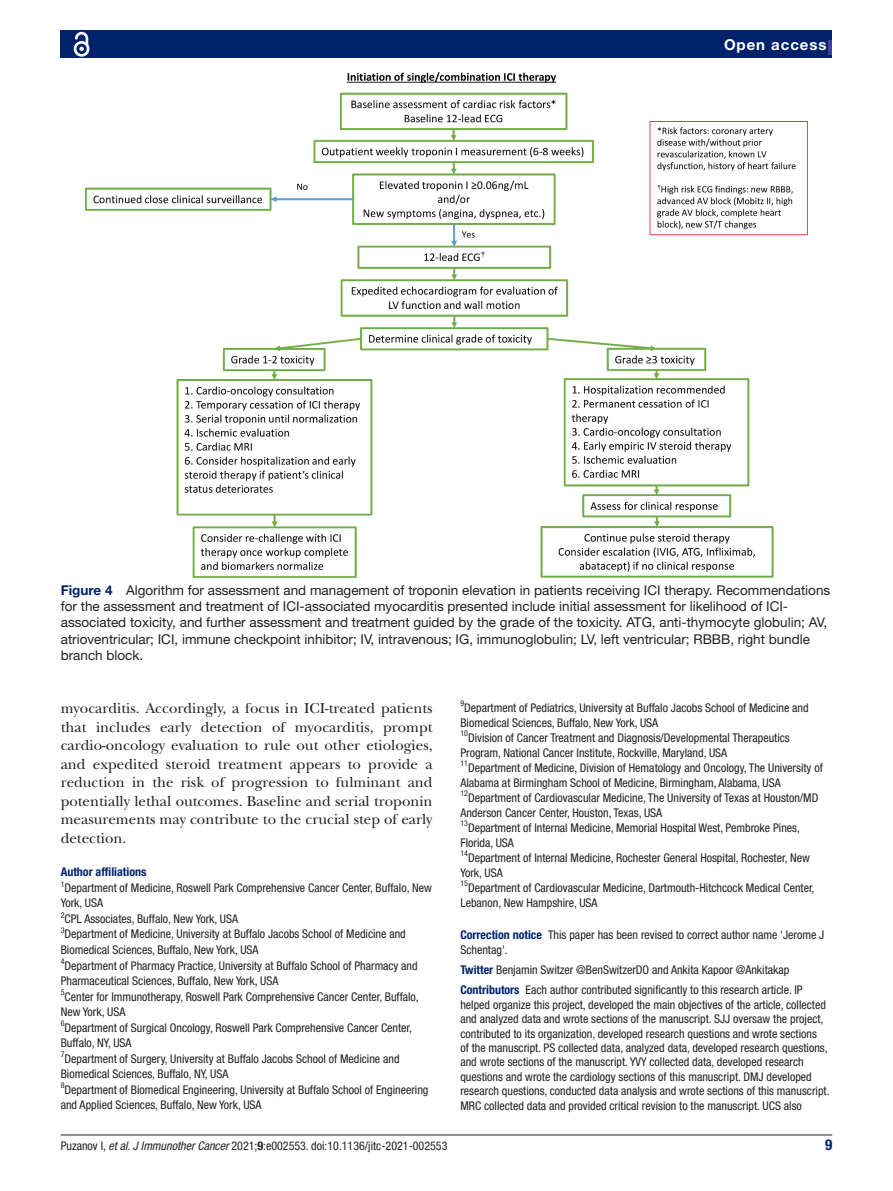
<style>
.page{position:relative;width:893px;height:1191px;background:#fff}
.page>*{position:absolute;margin:0;border:0;box-sizing:border-box;transform-origin:0 0}
.t1{font:15px/18.5px "New Baskerville";color:#231f20;text-align:justify}
.t2{font:700 15px "Helvetica Neue LT Std";letter-spacing:.065em;color:#fff}
.t3{font:700 condensed 15px "Helvetica Neue LT Std";color:#00226b}
.t4{font:13.5px/16.2px "Helvetica Neue LT Std";color:#231f20}
.t5{font:condensed 12px/15.5px "Helvetica Neue LT Std";color:#231f20}
.t6{font:700 condensed 12px "Helvetica Neue LT Std";color:#00226b}
.t7{font:condensed 7.95px "Helvetica Neue LT Std";color:#231f20}
.s1{font-weight:700;color:#00226b}
.s2{font-style:italic}
.s3{font-weight:700}
</style>
<div class="page">
<hr style="left:61px;top:1134px;width:771px;height:1px;background:#231f20">
<div style="left:61px;top:31px;width:771px;height:27px;background:#00226b"></div>
<hr style="left:828px;top:40px;width:4px;height:15px;background:#414099">
<svg style="left:73px;top:31px;width:17px;height:26px"></svg>
<img style="left:85px;top:73px;width:723px;height:504px">
<p class="t2" style="left:724px;top:35px;width:104px">Open access</p>
<p class="t4" style="left:61px;top:582px;width:771px"><span class="s1">Figure 4</span> Algorithm for assessment and management of troponin elevation in patients receiving ICI therapy. Recommendations for the assessment and treatment of ICI-associated myocarditis presented include initial assessment for likelihood of ICI&shy;associated toxicity, and further assessment and treatment guided by the grade of the toxicity. ATG, anti-thymocyte globulin; AV, atrioventricular; ICI, immune checkpoint inhibitor; IV, intravenous; IG, immunoglobulin; LV, left ventricular; RBBB, right bundle branch block.</p>
<p class="t1" style="left:61px;top:699px;width:373px">myocarditis. Accordingly, a focus in ICI-treated patients that includes early detection of myocarditis, prompt cardio-oncology evaluation to rule out other etiologies, and expedited steroid treatment appears to provide a reduction in the risk of progression to fulminant and potentially lethal outcomes. Baseline and serial troponin measurements may contribute to the crucial step of early detection.</p>
<p class="t6" style="left:61px;top:865px;width:87px">Author affiliations</p>
<p class="t7" style="left:61px;top:879px;width:5px">1</p>
<p class="t5" style="left:61px;top:880px;width:373px;text-indent:4px">Department of Medicine, Roswell Park Comprehensive Cancer Center, Buffalo, New<br>York, USA</p>
<p class="t7" style="left:61px;top:910px;width:5px">2</p>
<p class="t5" style="left:61px;top:911px;width:347px;text-indent:4px">CPL Associates, Buffalo, New York, USA<br><sup>3</sup>Department of Medicine, University at Buffalo Jacobs School of Medicine and<br>Biomedical Sciences, Buffalo, New York, USA</p>
<p class="t7" style="left:61px;top:956px;width:5px">4</p>
<p class="t5" style="left:61px;top:957px;width:369px;text-indent:4px">Department of Pharmacy Practice, University at Buffalo School of Pharmacy and Pharmaceutical Sciences, Buffalo, New York, USA<br><sup>5</sup>Center for Immunotherapy, Roswell Park Comprehensive Cancer Center, Buffalo, New York, USA<br><sup>6</sup>Department of Surgical Oncology, Roswell Park Comprehensive Cancer Center, Buffalo, NY, USA<br><sup>7</sup>Department of Surgery, University at Buffalo Jacobs School of Medicine and Biomedical Sciences, Buffalo, NY, USA<br><sup>8</sup>Department of Biomedical Engineering, University at Buffalo School of Engineering and Applied Sciences, Buffalo, New York, USA</p>
<p class="t7" style="left:460px;top:699px;width:5px">9</p>
<p class="t5" style="left:460px;top:700px;width:350px;line-height:15px;text-indent:4px">Department of Pediatrics, University at Buffalo Jacobs School of Medicine and<br>Biomedical Sciences, Buffalo, New York, USA</p>
<p class="t7" style="left:460px;top:729px;width:9px">10</p>
<p class="t5" style="left:460px;top:730px;width:331px;line-height:15px;text-indent:8px">Division of Cancer Treatment and Diagnosis/Developmental Therapeutics<br>Program, National Cancer Institute, Rockville, Maryland, USA</p>
<p class="t7" style="left:460px;top:759px;width:9px">11</p>
<p class="t5" style="left:460px;top:760px;width:364px;line-height:15px;text-indent:8px">Department of Medicine, Division of Hematology and Oncology, The University of<br>Alabama at Birmingham School of Medicine, Birmingham, Alabama, USA</p>
<p class="t7" style="left:460px;top:789px;width:9px">12</p>
<p class="t5" style="left:460px;top:790px;width:359px;line-height:15px;text-indent:8px">Department of Cardiovascular Medicine, The University of Texas at Houston/MD<br>Anderson Cancer Center, Houston, Texas, USA</p>
<p class="t7" style="left:460px;top:819px;width:9px">13</p>
<p class="t5" style="left:460px;top:820px;width:341px;line-height:15px;text-indent:8px">Department of Internal Medicine, Memorial Hospital West, Pembroke Pines,<br>Florida, USA</p>
<p class="t7" style="left:460px;top:849px;width:9px">14</p>
<p class="t5" style="left:460px;top:850px;width:351px;line-height:15px;text-indent:8px">Department of Internal Medicine, Rochester General Hospital, Rochester, New<br>York, USA</p>
<p class="t7" style="left:460px;top:879px;width:9px">15</p>
<p class="t5" style="left:460px;top:880px;width:356px;line-height:15px;text-indent:8px">Department of Cardiovascular Medicine, Dartmouth-Hitchcock Medical Center,<br>Lebanon, New Hampshire, USA</p>
<p class="t5" style="left:460px;top:927px;width:366px;line-height:14.4px"><span class="s1">Correction notice</span> This paper has been revised to correct author name 'Jerome J<br>Schentag'.</p>
<p class="t5" style="left:460px;top:959px;width:344px;line-height:20.4px"><span class="s1">Twitter</span> Benjamin Switzer @BenSwitzerDO and Ankita Kapoor @Ankitakap<br><span class="s1">Contributors</span> Each author contributed significantly to this research article. IP</p>
<p class="t5" style="left:460px;top:997px;width:371px;line-height:14.4px">helped organize this project, developed the main objectives of the article, collected and analyzed data and wrote sections of the manuscript. SJJ oversaw the project, contributed to its organization, developed research questions and wrote sections<br>of the manuscript. PS collected data, analyzed data, developed research questions, and wrote sections of the manuscript. YVY collected data, developed research questions and wrote the cardiology sections of this manuscript. DMJ developed research questions, conducted data analysis and wrote sections of this manuscript.<br>MRC collected data and provided critical revision to the manuscript. UCS also</p>
<p class="t5" style="left:61px;top:1137px;width:388px">Puzanov I, <span class="s2">et al</span>. <span class="s2">J Immunother Cancer</span> 2021;<span class="s3">9</span>:e002553. doi:10.1136/jitc-2021-002553</p>
<p class="t3" style="left:825px;top:1135px;width:9px">9</p>
</div>
